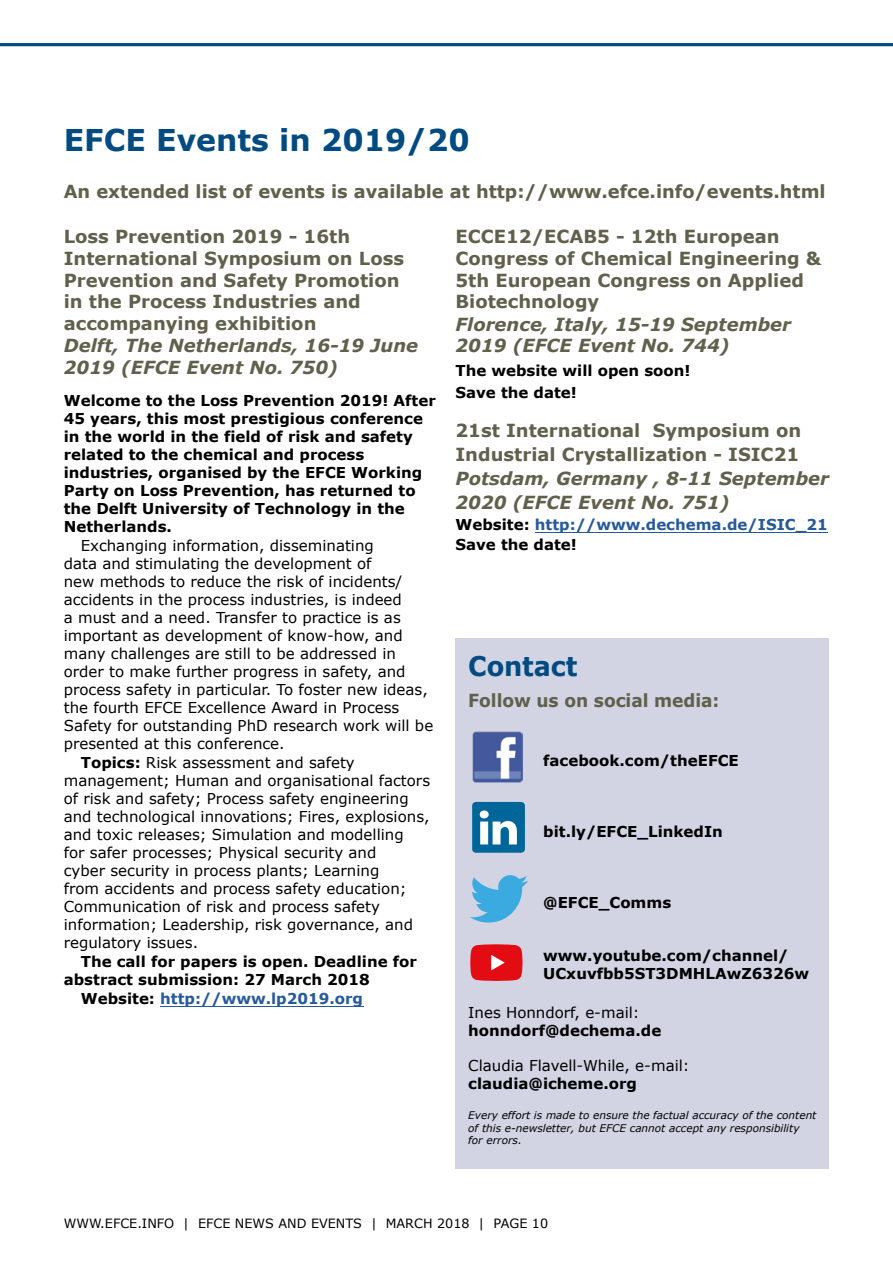
<style>
.page{position:relative;width:893px;height:1263px;background:#fff}
.page>*{position:absolute;margin:0;border:0;box-sizing:border-box;transform-origin:0 0}
.body{font:700 30px "Verdana";color:#024b81}
.body-2{font:700 27px "Verdana";letter-spacing:-.005em;color:#024b81;scale:.95 1}
.body-3{font:700 18px/21.6px "Verdana";color:#60604d}
.body-4{font:italic 700 18px/21.6px "Verdana";color:#60604d}
.body-5{font:700 18px "Verdana";color:#60604d;scale:.95 1}
.body_first_para{font:15px/18px "Verdana";color:#000}
.body_first_para-2{font:700 15px/18px "Verdana";color:#000}
.body_first_para-3{font:700 15px/20.1px "Verdana";color:#265a9b}
.t1{font:12.75px "Verdana";color:#000}
.t2{font:italic 10.5px/12.6px "Verdana";color:#000}
.s1{font-style:italic}
.s2{color:#000}
.s3{font-weight:700}
</style>
<div class="page">
<hr style="left:0;top:43px;width:893px;height:3px;background:#024b81">
<div style="left:455px;top:638px;width:374px;height:530px;background:#d2d4e4"></div>
<img style="left:472px;top:731px;width:51px;height:51px">
<svg style="left:470px;top:875px;width:58px;height:47px"></svg>
<div style="left:472px;top:802px;width:53px;height:51px;background:#069;border-radius:4px"></div>
<svg style="left:480px;top:810px;width:37px;height:34px"></svg>
<svg style="left:470px;top:944px;width:52px;height:37px;background:#e3272e"></svg>
<hr style="left:160px;top:1006px;width:203px;height:1px;background:#265a9b">
<hr style="left:535px;top:532px;width:293px;height:1px;background:#265a9b">
<p class="body" style="left:64px;top:118px;width:407px">EFCE Events in 2019/20</p>
<p class="body-3" style="left:64px;top:180px;width:763px">An extended list of events is available at http://www.efce.info/events.html</p>
<p class="body-3" style="left:455px;top:226px;width:367px">ECCE12/ECAB5 - 12th European<br>Congress of Chemical Engineering &amp;<br>5th European Congress on Applied<br>Biotechnology</p>
<p class="body-4" style="left:455px;top:313px;width:337px">Florence, Italy, 15-19 September<br>2019 (EFCE Event No. 744)</p>
<p class="body_first_para-2" style="left:455px;top:361px;width:237px">The website will open soon!</p>
<p class="body_first_para-2" style="left:455px;top:383px;width:123px">Save the date!</p>
<p class="body-3" style="left:455px;top:418px;width:375px;line-height:24px">21st International Symposium on<br>Industrial Crystallization - ISIC21<br><span class="s1">Potsdam, Germany , 8-11 September<br>2020 (EFCE Event No. 751)</span></p>
<p class="body_first_para-3" style="left:455px;top:514px;width:374px"><span class="s2">Website:</span> http://www.dechema.de/ISIC_21<br><span class="s2">Save the date!</span></p>
<p class="body-3" style="left:64px;top:226px;width:342px">Loss Prevention 2019 - 16th<br>International Symposium on Loss<br>Prevention and Safety Promotion in the Process Industries and accompanying exhibition</p>
<p class="body-4" style="left:64px;top:335px;width:356px">Delft, The Netherlands, 16-19 June<br>2019 (EFCE Event No. 750)</p>
<p class="body_first_para-2" style="left:64px;top:391px;width:374px">Welcome to the Loss Prevention 2019! After 45 years, this most prestigious conference in the world in the field of risk and safety related to the chemical and process industries, organised by the EFCE Working Party on Loss Prevention, has returned to the Delft University of Technology in the Netherlands.</p>
<p class="body_first_para" style="left:64px;top:536px;width:371px;text-indent:17px">Exchanging information, disseminating<br>data and stimulating the development of<br>new methods to reduce the risk of incidents/ accidents in the process industries, is indeed<br>a must and a need. Transfer to practice is as important as development of know-how, and many challenges are still to be addressed in order to make further progress in safety, and process safety in particular. To foster new ideas, the fourth EFCE Excellence Award in Process Safety for outstanding PhD research work will be presented at this conference.</p>
<p class="body_first_para" style="left:64px;top:753px;width:368px;text-indent:17px"><span class="s3">Topics:</span> Risk assessment and safety management; Human and organisational factors of risk and safety; Process safety engineering and technological innovations; Fires, explosions, and toxic releases; Simulation and modelling<br>for safer processes; Physical security and<br>cyber security in process plants; Learning<br>from accidents and process safety education; Communication of risk and process safety information; Leadership, risk governance, and regulatory issues.</p>
<p class="body_first_para-2" style="left:64px;top:952px;width:355px;text-indent:17px">The call for papers is open. Deadline for abstract submission: 27 March 2018</p>
<p class="body_first_para-3" style="left:81px;top:988px;width:284px"><span class="s2">Website:</span> http://www.lp2019.org</p>
<p class="body-2" style="left:468px;top:647px;width:117px">Contact</p>
<p class="body-5" style="left:468px;top:687px;width:266px">Follow us on social media:</p>
<p class="body_first_para-2" style="left:543px;top:751px;width:197px">facebook.com/theEFCE</p>
<p class="body_first_para-2" style="left:543px;top:822px;width:181px">bit.ly/EFCE_LinkedIn</p>
<p class="body_first_para-2" style="left:543px;top:893px;width:130px">@EFCE_Comms</p>
<p class="body_first_para-2" style="left:543px;top:946px;width:267px">www.youtube.com/channel/<br>UCxuvfbb5ST3DMHLAwZ6326w</p>
<p class="body_first_para" style="left:468px;top:1004px;width:195px">Ines Honndorf, e-mail: <span class="s3">honndorf@dechema.de</span></p>
<p class="body_first_para" style="left:468px;top:1057px;width:223px">Claudia Flavell-While, e-mail: <span class="s3">claudia@icheme.org</span></p>
<p class="t2" style="left:468px;top:1109px;width:350px">Every effort is made to ensure the factual accuracy of the content of this e-newsletter, but EFCE cannot accept any responsibility for errors.</p>
<p class="t1" style="left:64px;top:1215px;width:486px">WWW.EFCE.INFO | EFCE NEWS AND EVENTS | MARCH 2018 | PAGE 10</p>
</div>
